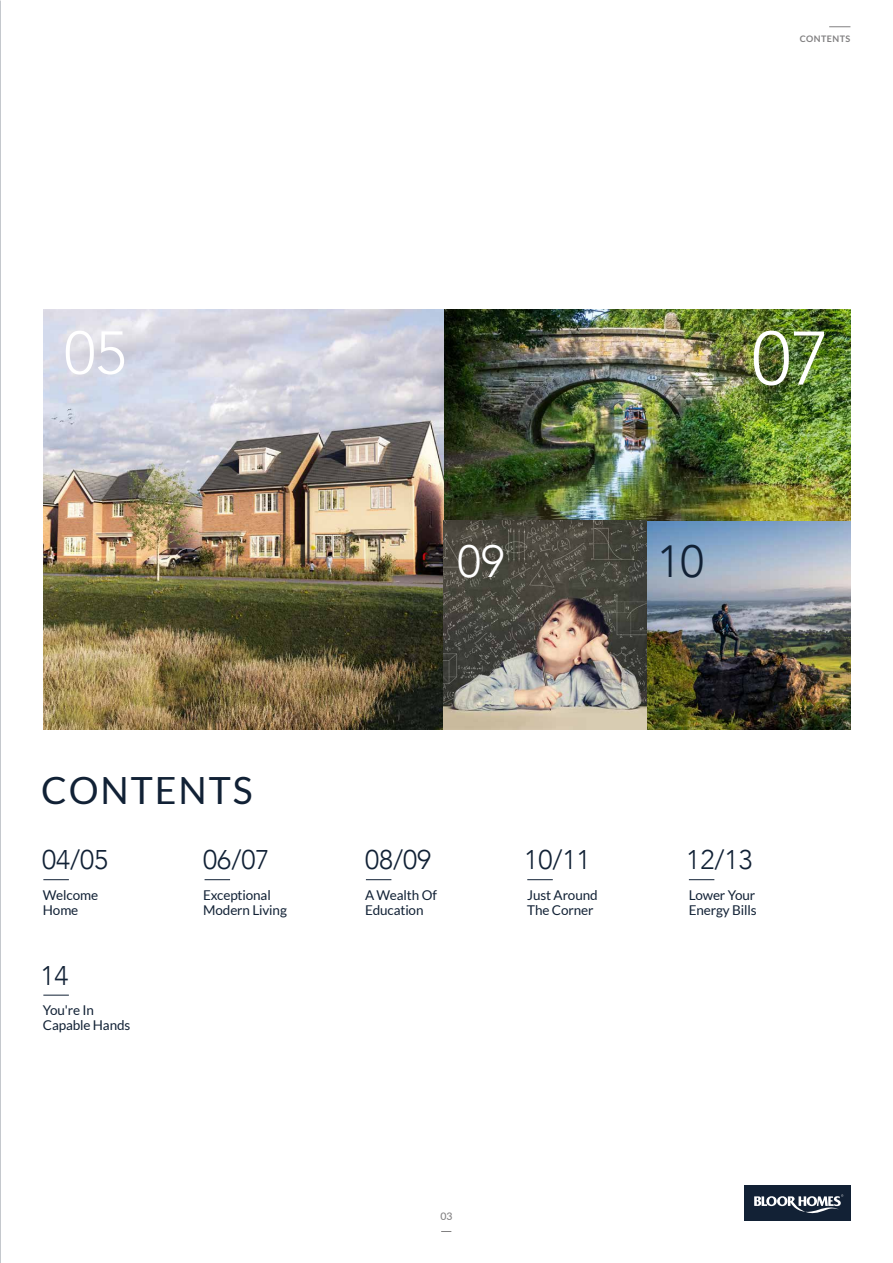
<style>
.page{position:relative;width:893px;height:1263px;background:#fff}
.page>*{position:absolute;margin:0;border:0;box-sizing:border-box;transform-origin:0 0}
.t1{font:300 75px "Avenir";color:#fff}
.t2{font:300 60px "Avenir";color:#fff}
.t3{font:300 45px "Avenir";color:#fff}
.t4{font:300 45px "Avenir";color:#112135}
.t5{font:37.5px "Lato";letter-spacing:.05em;color:#112135}
.t6{font:300 27px "Avenir";color:#112135}
.t7{font:13.5px/15px "Lato";letter-spacing:-.01em;color:#112135}
.t8{font:500 10.5px "Lato";color:#818081}
.t9{font:700 9px "Lato";letter-spacing:.05em;color:#818081}
</style>
<div class="page">
<img style="left:443px;top:521px;width:407px;height:208px">
<img style="left:443px;top:310px;width:407px;height:211px">
<img style="left:43px;top:310px;width:400px;height:419px">
<div style="left:744px;top:1185px;width:106px;height:35px;background:#122135"></div>
<svg style="left:754px;top:1194px;width:89px;height:20px"></svg>
<svg style="left:829px;top:27px;width:21px;height:1px"></svg>
<svg style="left:205px;top:879px;width:25px;height:1px"></svg>
<svg style="left:366px;top:879px;width:25px;height:1px"></svg>
<svg style="left:527px;top:879px;width:26px;height:1px"></svg>
<svg style="left:689px;top:879px;width:25px;height:1px"></svg>
<svg style="left:43px;top:879px;width:26px;height:1px"></svg>
<svg style="left:43px;top:995px;width:26px;height:1px"></svg>
<h2 class="t2" style="left:64px;top:318px;width:64px">05</h2>
<h3 class="t5" style="left:41px;top:769px;width:213px">CONTENTS</h3>
<p class="t9" style="left:800px;top:34px;width:52px">CONTENTS</p>
<h1 class="t1" style="left:752px;top:314px;width:79px">07</h1>
<h3 class="t3" style="left:458px;top:534px;width:48px">09</h3>
<h3 class="t4" style="left:657px;top:534px;width:48px">10</h3>
<h3 class="t6" style="left:42px;top:843px;width:68px">04/05</h3>
<p class="t7" style="left:43px;top:887px;width:57px">Welcome<br>Home</p>
<h3 class="t6" style="left:40px;top:959px;width:30px">14</h3>
<p class="t7" style="left:43px;top:1003px;width:89px">You're In<br>Capable Hands</p>
<h3 class="t6" style="left:203px;top:843px;width:68px">06/07</h3>
<h3 class="t6" style="left:365px;top:843px;width:68px">08/09</h3>
<h3 class="t6" style="left:524px;top:843px;width:68px">10/11</h3>
<h3 class="t6" style="left:686px;top:843px;width:68px">12/13</h3>
<p class="t7" style="left:203px;top:887px;width:85px">Exceptional<br>Modern Living</p>
<p class="t7" style="left:365px;top:887px;width:73px">A Wealth Of<br>Education</p>
<p class="t7" style="left:527px;top:887px;width:72px">Just Around<br>The Corner</p>
<p class="t7" style="left:689px;top:887px;width:69px">Lower Your<br>Energy Bills</p>
<p class="t8" style="left:440px;top:1209px;width:14px">03</p>
</div>
